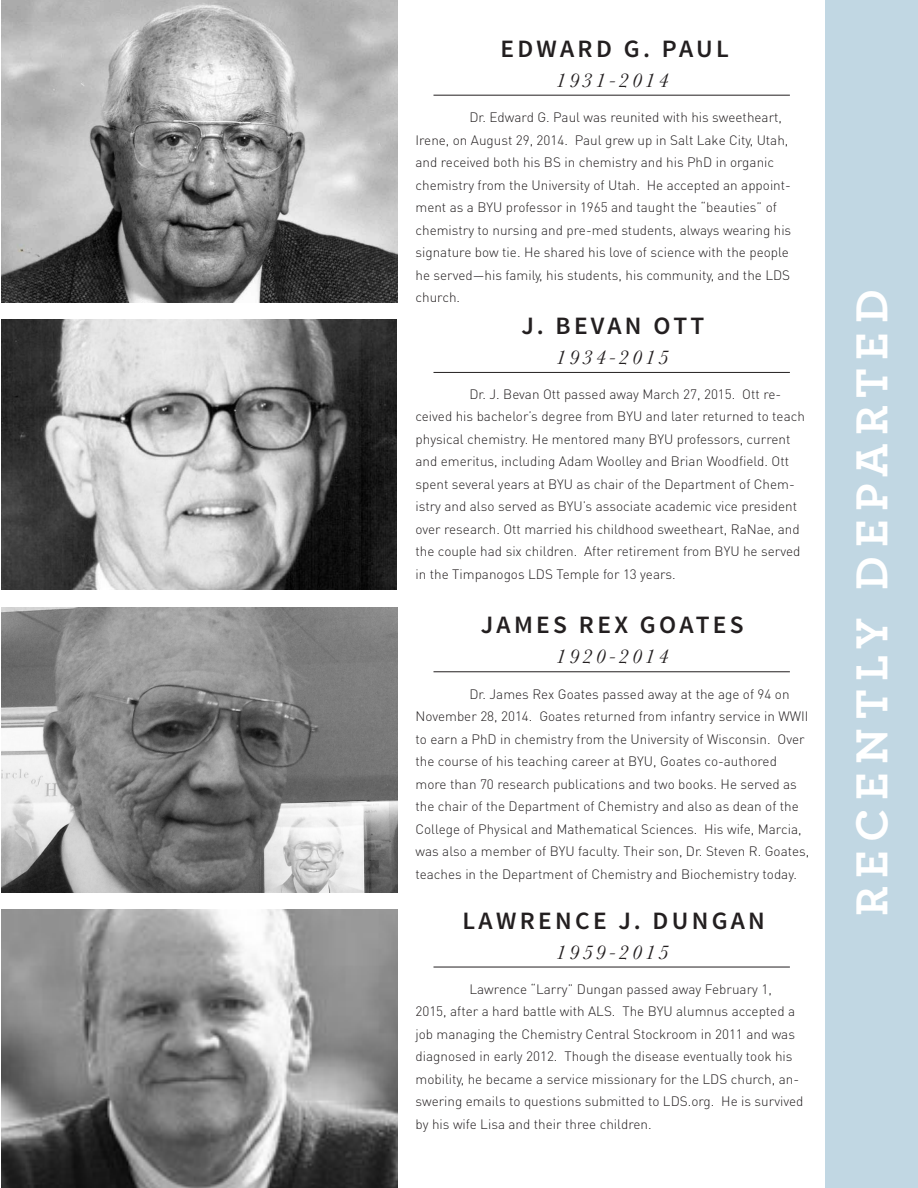
<style>
.page{position:relative;width:918px;height:1188px;background:#fff}
.page>*{position:absolute;margin:0;border:0;box-sizing:border-box;transform-origin:0 0}
.t1{font:700 47.1px "Archer";letter-spacing:.18em;color:#fff}
.t2{font:600 25.05px "Source Sans Pro";letter-spacing:.13em;color:#231f20}
.t3{font:italic 20.55px "Baskerville";letter-spacing:.13em;color:#231f20}
.t4{font:300 13.5px/22.5px "DIN Pro";color:#231f20}
</style>
<div class="page">
<img style="left:2px;top:608px;width:396px;height:284px">
<img style="left:2px;top:320px;width:395px;height:270px">
<img style="left:2px;top:909px;width:396px;height:279px">
<img style="left:2px;top:0;width:396px;height:303px">
<hr style="left:434px;top:967px;width:356px;height:1px;background:#231f20">
<hr style="left:434px;top:671px;width:356px;height:1px;background:#231f20">
<hr style="left:434px;top:372px;width:356px;height:1px;background:#231f20">
<hr style="left:434px;top:95px;width:356px;height:1px;background:#231f20">
<div style="left:825px;top:0;width:93px;height:1188px;background:#c1d7e3"></div>
<h2 class="t2" style="left:501px;top:33px;width:230px">EDWARD G. PAUL</h2>
<h3 class="t3" style="left:556px;top:67px;width:114px">1931-2014</h3>
<p class="t4" style="left:416px;top:106px;width:377px;text-indent:54px">Dr. Edward G. Paul was reunited with his sweetheart, Irene, on August 29, 2014. Paul grew up in Salt Lake City, Utah, and received both his BS in chemistry and his PhD in organic chemistry from the University of Utah. He accepted an appoint&shy;ment as a BYU professor in 1965 and taught the “beauties” of chemistry to nursing and pre-med students, always wearing his signature bow tie. He shared his love of science with the people he served—his family, his students, his community, and the LDS church.</p>
<h2 class="t2" style="left:522px;top:310px;width:184px">J. BEVAN OTT</h2>
<h3 class="t3" style="left:556px;top:344px;width:114px">1934-2015</h3>
<p class="t4" style="left:416px;top:382px;width:391px;text-indent:54px">Dr. J. Bevan Ott passed away March 27, 2015. Ott re&shy;ceived his bachelor’s degree from BYU and later returned to teach physical chemistry. He mentored many BYU professors, current and emeritus, including Adam Woolley and Brian Woodfield. Ott spent several years at BYU as chair of the Department of Chem&shy;istry and also served as BYU’s associate academic vice president over research. Ott married his childhood sweetheart, RaNae, and the couple had six children. After retirement from BYU he served in the Timpanogos LDS Temple for 13 years.</p>
<h2 class="t2" style="left:481px;top:609px;width:264px">JAMES REX GOATES</h2>
<h3 class="t3" style="left:556px;top:643px;width:114px">1920-2014</h3>
<p class="t4" style="left:416px;top:682px;width:395px;text-indent:54px">Dr. James Rex Goates passed away at the age of 94 on November 28, 2014. Goates returned from infantry service in WWII to earn a PhD in chemistry from the University of Wisconsin. Over the course of his teaching career at BYU, Goates co-authored more than 70 research publications and two books. He served as the chair of the Department of Chemistry and also as dean of the College of Physical and Mathematical Sciences. His wife, Marcia, was also a member of BYU faculty. Their son, Dr. Steven R. Goates, teaches in the Department of Chemistry and Biochemistry today.</p>
<h2 class="t2" style="left:463px;top:905px;width:304px">LAWRENCE J. DUNGAN</h2>
<h3 class="t3" style="left:556px;top:938px;width:114px">1959-2015</h3>
<p class="t4" style="left:416px;top:977px;width:390px;text-indent:54px">Lawrence “Larry” Dungan passed away February 1, 2015, after a hard battle with ALS. The BYU alumnus accepted a job managing the Chemistry Central Stockroom in 2011 and was diagnosed in early 2012. Though the disease eventually took his mobility, he became a service missionary for the LDS church, an&shy;swering emails to questions submitted to LDS.org. He is survived by his wife Lisa and their three children.</p>
<h1 class="t1" style="left:842px;top:916px;width:628px;rotate:-90deg">RECENTLY DEPARTED</h1>
</div>
